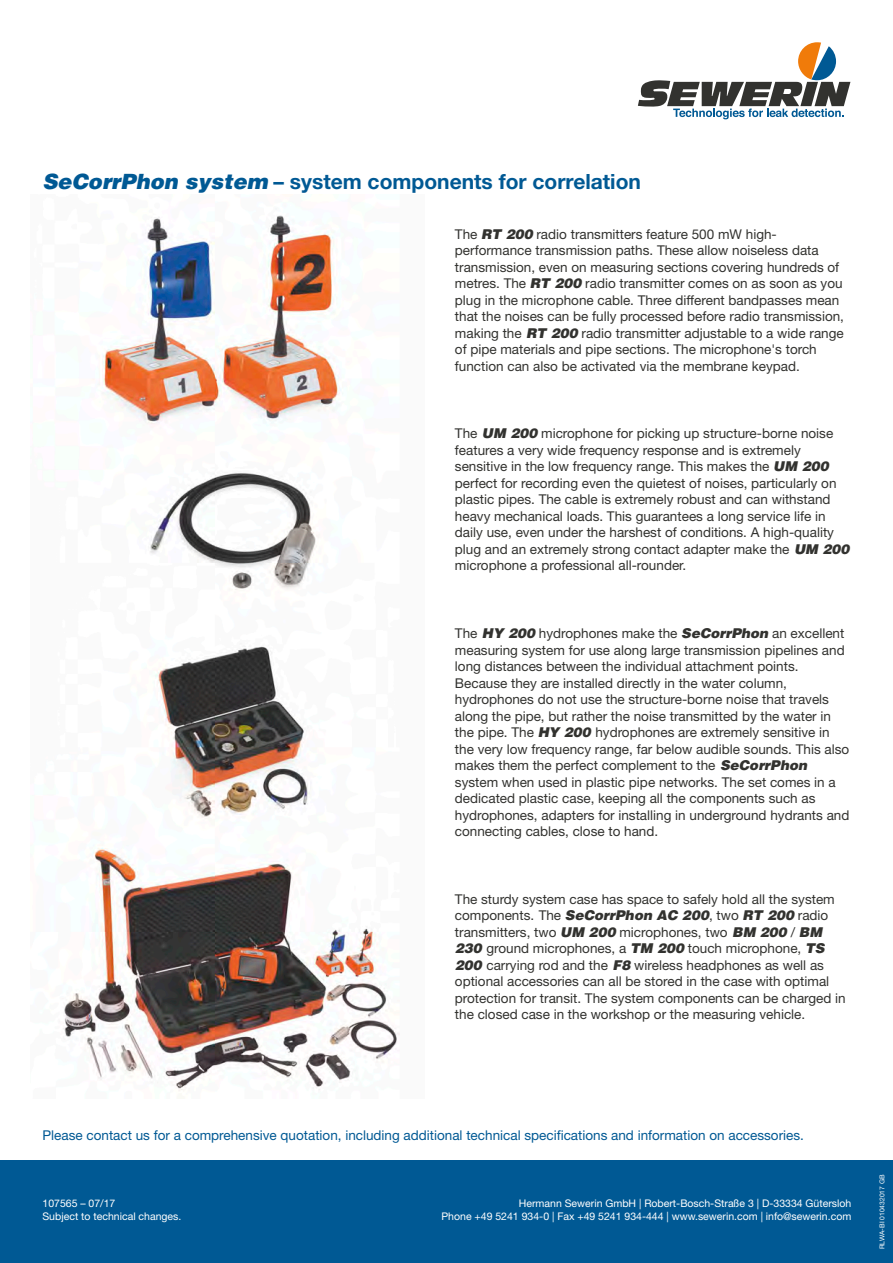
<style>
.page{position:relative;width:893px;height:1263px;background:#fff}
.page>*{position:absolute;margin:0;border:0;box-sizing:border-box;transform-origin:0 0}
.t1{font:700 21px "Helvetica Neue LT";color:#005994}
.t2{font:13.5px/16.5px "Helvetica Neue LT";color:#32322f}
.t3{font:13.5px "Helvetica Neue LT";color:#005994}
.t4{font:10.5px/13.5px "Helvetica Neue LT";color:#fff}
.t5{font:6.75px "Helvetica Neue LT";color:#fff}
.s1{font-family:"Airbus Special";font-weight:400}
.s2{font-family:"Airbus Special"}
</style>
<div class="page">
<img style="left:63px;top:208px;width:337px;height:883px">
<div style="left:0;top:1161px;width:893px;height:102px;background:#005994"></div>
<svg style="left:638px;top:42px;width:212px;height:77px"></svg>
<h1 class="t1" style="left:42px;top:174px;width:600px"><span class="s1">SeCorrPhon system</span> – system components for correlation</h1>
<p class="t2" style="left:455px;top:227px;width:391px">The <span class="s2">RT 200</span> radio transmitters feature 500 mW high&shy;performance transmission paths. These allow noiseless data transmission, even on measuring sections covering hundreds of metres. The <span class="s2">RT 200</span> radio transmitter comes on as soon as you plug in the microphone cable. Three different bandpasses mean that the noises can be fully processed before radio transmission, making the <span class="s2">RT 200</span> radio transmitter adjustable to a wide range of pipe materials and pipe sections. The microphone's torch function can also be activated via the membrane keypad.</p>
<p class="t2" style="left:455px;top:427px;width:396px">The <span class="s2">UM 200</span> microphone for picking up structure-borne noise features a very wide frequency response and is extremely sensitive in the low frequency range. This makes the <span class="s2">UM 200 </span>perfect for recording even the quietest of noises, particularly on plastic pipes. The cable is extremely robust and can withstand heavy mechanical loads. This guarantees a long service life in daily use, even under the harshest of conditions. A high-quality plug and an extremely strong contact adapter make the <span class="s2">UM 200 </span>microphone a professional all-rounder.</p>
<p class="t2" style="left:455px;top:626px;width:396px">The <span class="s2">HY 200</span> hydrophones make the <span class="s2">SeCorrPhon</span> an excellent measuring system for use along large transmission pipelines and long distances between the individual attachment points.<br>Because they are installed directly in the water column, hydrophones do not use the structure-borne noise that travels along the pipe, but rather the noise transmitted by the water in the pipe. The <span class="s2">HY 200</span> hydrophones are extremely sensitive in the very low frequency range, far below audible sounds. This also makes them the perfect complement to the <span class="s2">SeCorrPhon </span>system when used in plastic pipe networks. The set comes in a dedicated plastic case, keeping all the components such as hydrophones, adapters for installing in underground hydrants and connecting cables, close to hand.</p>
<p class="t2" style="left:455px;top:892px;width:392px">The sturdy system case has space to safely hold all the system components. The <span class="s2">SeCorrPhon AC 200</span>, two <span class="s2">RT 200</span> radio transmitters, two <span class="s2">UM 200</span> microphones, two <span class="s2">BM 200</span> / <span class="s2">BM 230</span> ground microphones, a <span class="s2">TM 200</span> touch microphone, <span class="s2">TS 200</span> carrying rod and the <span class="s2">F8</span> wireless headphones as well as optional accessories can all be stored in the case with optimal protection for transit. The system components can be charged in the closed case in the workshop or the measuring vehicle.</p>
<p class="t3" style="left:43px;top:1130px;width:763px">Please contact us for a comprehensive quotation, including additional technical specifications and information on accessories.</p>
<p class="t4" style="left:43px;top:1197px;width:140px">107565 – 07/17<br>Subject to technical changes.</p>
<p class="t4" style="left:441px;top:1197px;width:411px;text-align:right">Hermann Sewerin GmbH | Robert-Bosch-Straße 3 | D-33334 Gütersloh<br>Phone +49 5241 934-0 | Fax +49 5241 934-444 | www.sewerin.com | info@sewerin.com</p>
<p class="t5" style="left:880px;top:1249px;width:76px;rotate:-90deg">RLWA-BI 010432017 GB</p>
</div>
